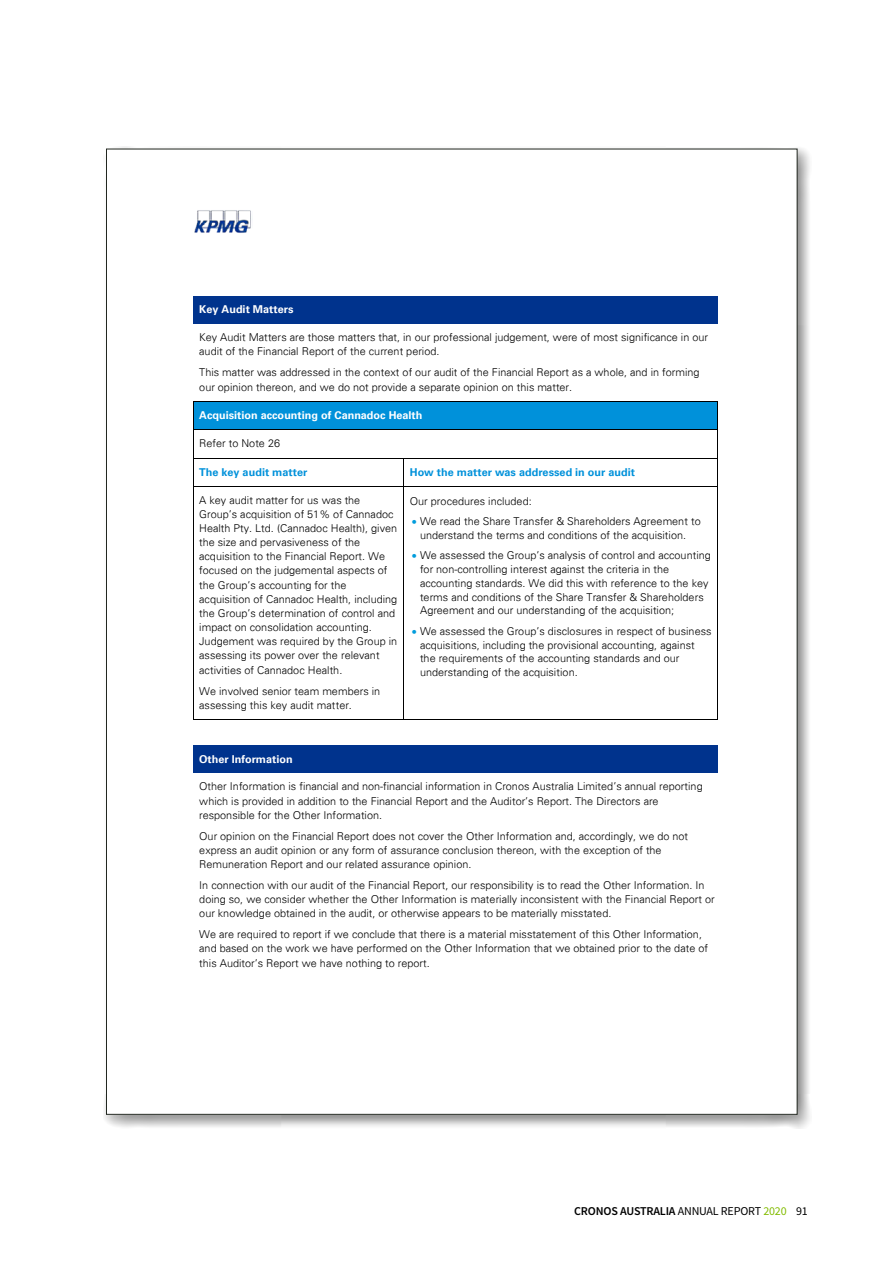
<style>
.page{position:relative;width:893px;height:1263px;background:#fff}
.page>*{position:absolute;margin:0;border:0;box-sizing:border-box;transform-origin:0 0}
.t1{font:600 12px "Source Sans Pro";letter-spacing:-.015em;color:#000}
.t2{font:300 10.8px/14.1px "Univers 45";color:#000}
.t3{font:700 10.8px "Univers 65";color:#fff}
.t4{font:700 10.8px "Univers 65";color:#0091da}
.s1{color:#009cdc}
.s2{font-weight:400}
.s3{font-weight:400;color:#82bc00}
</style>
<div class="page">
<div style="left:104px;top:146px;width:708px;height:983px;background:#000;opacity:.45"></div>
<div style="left:106px;top:149px;width:691px;height:965px;background:#fff"></div>
<img style="left:194px;top:210px;width:57px;height:23px">
<div style="left:193px;top:296px;width:525px;height:28px;background:#00338d"></div>
<div style="left:193px;top:402px;width:525px;height:27px;background:#0091da"></div>
<hr style="left:193px;top:401px;width:525px;height:1px;background:#000">
<hr style="left:193px;top:429px;width:525px;height:1px;background:#000">
<hr style="left:193px;top:458px;width:210px;height:1px;background:#000">
<hr style="left:404px;top:458px;width:314px;height:1px;background:#000">
<svg style="left:193px;top:402px;width:1px;height:84px"></svg>
<hr style="left:193px;top:486px;width:210px;height:1px;background:#000">
<svg style="left:403px;top:458px;width:1px;height:29px"></svg>
<hr style="left:404px;top:486px;width:314px;height:1px;background:#000">
<hr style="left:193px;top:487px;width:1px;height:232px;background:#000">
<hr style="left:193px;top:719px;width:210px;height:1px;background:#000">
<hr style="left:403px;top:487px;width:1px;height:232px;background:#000">
<hr style="left:404px;top:719px;width:314px;height:1px;background:#000">
<hr style="left:718px;top:487px;width:1px;height:232px;background:#000">
<div style="left:193px;top:745px;width:525px;height:28px;background:#00338d"></div>
<p class="t3" style="left:199px;top:303px;width:96px">Key Audit Matters</p>
<p class="t2" style="left:199px;top:330px;width:510px">Key Audit Matters are those matters that, in our professional judgement, were of most significance in our audit of the Financial Report of the current period.</p>
<p class="t2" style="left:199px;top:366px;width:502px">This matter was addressed in the context of our audit of the Financial Report as a whole, and in forming our opinion thereon, and we do not provide a separate opinion on this matter.</p>
<p class="t3" style="left:199px;top:409px;width:225px">Acquisition accounting of Cannadoc Health</p>
<p class="t2" style="left:199px;top:436px;width:82px">Refer to Note 26</p>
<p class="t4" style="left:199px;top:465px;width:110px">The key audit matter</p>
<p class="t4" style="left:410px;top:465px;width:227px">How the matter was addressed in our audit</p>
<p class="t2" style="left:199px;top:493px;width:199px">A key audit matter for us was the Group’s acquisition of 51% of Cannadoc Health Pty. Ltd. (Cannadoc Health), given the size and pervasiveness of the acquisition to the Financial Report. We focused on the judgemental aspects of the Group’s accounting for the acquisition of Cannadoc Health, including the Group’s determination of control and impact on consolidation accounting.<br>Judgement was required by the Group in assessing its power over the relevant activities of Cannadoc Health.</p>
<p class="t2" style="left:199px;top:684px;width:182px">We involved senior team members in assessing this key audit matter.</p>
<p class="t2" style="left:410px;top:494px;width:123px">Our procedures included:</p>
<p class="t2" style="left:420px;top:514px;width:282px;line-height:13.6px;text-indent:-8px"><span class="s1">•</span> We read the Share Transfer &amp; Shareholders Agreement to understand the terms and conditions of the acquisition.</p>
<p class="t2" style="left:420px;top:549px;width:292px;line-height:13.6px;text-indent:-8px"><span class="s1">•</span> We assessed the Group’s analysis of control and accounting for non-controlling interest against the criteria in the accounting standards. We did this with reference to the key terms and conditions of the Share Transfer &amp; Shareholders Agreement and our understanding of the acquisition;</p>
<p class="t2" style="left:420px;top:624px;width:293px;line-height:13.6px;text-indent:-8px"><span class="s1">•</span> We assessed the Group’s disclosures in respect of business acquisitions, including the provisional accounting, against the requirements of the accounting standards and our understanding of the acquisition.</p>
<p class="t3" style="left:199px;top:752px;width:95px">Other Information</p>
<p class="t2" style="left:199px;top:779px;width:505px">Other Information is financial and non-financial information in Cronos Australia Limited’s annual reporting which is provided in addition to the Financial Report and the Auditor’s Report. The Directors are responsible for the Other Information.</p>
<p class="t2" style="left:199px;top:829px;width:490px">Our opinion on the Financial Report does not cover the Other Information and, accordingly, we do not express an audit opinion or any form of assurance conclusion thereon, with the exception of the<br>Remuneration Report and our related assurance opinion.</p>
<p class="t2" style="left:199px;top:878px;width:517px">In connection with our audit of the Financial Report, our responsibility is to read the Other Information. In doing so, we consider whether the Other Information is materially inconsistent with the Financial Report or our knowledge obtained in the audit, or otherwise appears to be materially misstated.</p>
<p class="t2" style="left:199px;top:927px;width:510px">We are required to report if we conclude that there is a material misstatement of this Other Information, and based on the work we have performed on the Other Information that we obtained prior to the date of this Auditor’s Report we have nothing to report.</p>
<p class="t1" style="left:574px;top:1203px;width:235px">CRONOS AUSTRALIA <span class="s2">ANNUAL REPORT</span> <span class="s3">2020</span> <span class="s2">91</span></p>
</div>
